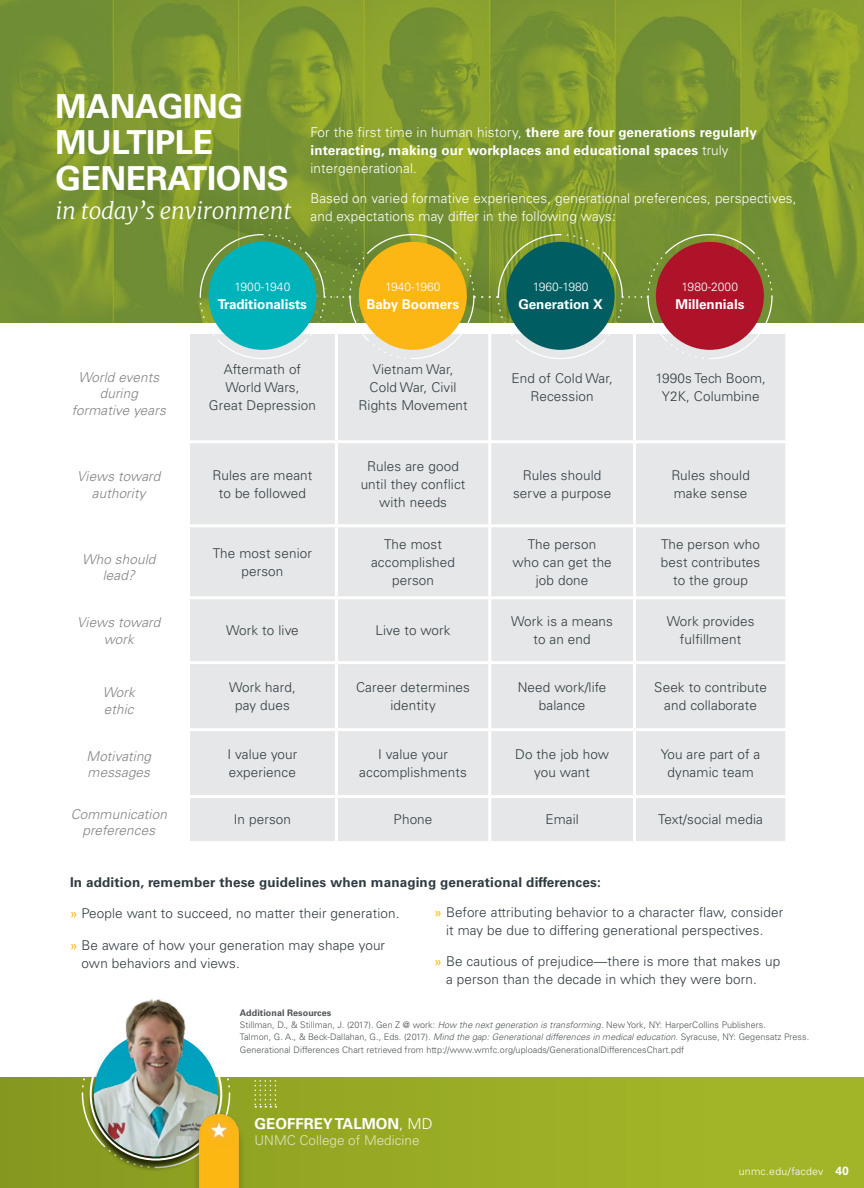
<style>
.page{position:relative;width:864px;height:1188px;background:#fff}
.page>*{position:absolute;margin:0;border:0;box-sizing:border-box;transform-origin:0 0}
.t1{font:700 33px/36px "Univers LT Std";letter-spacing:-.01em;color:#fff}
.t2{font:italic 300 22.5px "Merriweather";letter-spacing:-.01em;color:#fff}
.t3{font:700 15px "Univers LT Std";color:#fff}
.t4{font:300 13.5px/18px "Univers LT Std";letter-spacing:.01em;color:#303c42;text-align:center}
.t5{font:700 13.5px/18px "Univers LT Std";letter-spacing:.01em;color:#fff}
.t6{font:italic 300 13.5px/16.5px "Univers LT Std";letter-spacing:.01em;color:#808285;text-align:center}
.t7{font:300 13.5px/18px "Univers LT Std";letter-spacing:.01em;color:#fff}
.t8{font:700 13.5px "Univers LT Std";letter-spacing:.01em;color:#303c42}
.t9{font:300 13.5px "Univers LT Std";color:#e1e6c2}
.t10{font:300 12px "Univers LT Std";color:#fff}
.t11{font:300 10.5px "Univers LT Std";letter-spacing:.025em;color:#fff}
.t12{font:300 9px/12.1px "Univers LT Std";letter-spacing:.005em;color:#4e5457}
.s1{font-weight:300}
.s2{font-weight:400;color:#fdb714}
.s3{font-weight:700}
.s4{font-style:italic}
.s5{font-weight:700;font-size:12px}
</style>
<div class="page">
<img style="left:0;top:0;width:864px;height:323px">
<div style="left:0;top:1077px;width:864px;height:111px;background:linear-gradient(to right,#889a20,#a7b928)"></div>
<div style="left:190px;top:334px;width:595px;height:507px;background:#e6e7e8"></div>
<hr style="left:335px;top:798px;width:3px;height:43px;background:#fff">
<hr style="left:488px;top:798px;width:3px;height:43px;background:#fff">
<hr style="left:633px;top:798px;width:3px;height:43px;background:#fff">
<hr style="left:335px;top:334px;width:3px;height:106px;background:#fff">
<hr style="left:488px;top:334px;width:3px;height:106px;background:#fff">
<hr style="left:633px;top:334px;width:3px;height:106px;background:#fff">
<hr style="left:187px;top:440px;width:149px;height:3px;background:#fff">
<hr style="left:336px;top:440px;width:154px;height:3px;background:#fff">
<hr style="left:335px;top:443px;width:3px;height:81px;background:#fff">
<hr style="left:490px;top:440px;width:144px;height:3px;background:#fff">
<hr style="left:488px;top:443px;width:3px;height:81px;background:#fff">
<hr style="left:634px;top:440px;width:154px;height:3px;background:#fff">
<hr style="left:633px;top:443px;width:3px;height:81px;background:#fff">
<hr style="left:187px;top:524px;width:149px;height:3px;background:#fff">
<hr style="left:336px;top:524px;width:154px;height:3px;background:#fff">
<hr style="left:335px;top:527px;width:3px;height:69px;background:#fff">
<hr style="left:490px;top:524px;width:144px;height:3px;background:#fff">
<hr style="left:488px;top:527px;width:3px;height:69px;background:#fff">
<hr style="left:634px;top:524px;width:154px;height:3px;background:#fff">
<hr style="left:633px;top:527px;width:3px;height:69px;background:#fff">
<hr style="left:187px;top:596px;width:149px;height:3px;background:#fff">
<hr style="left:336px;top:596px;width:154px;height:3px;background:#fff">
<hr style="left:335px;top:599px;width:3px;height:62px;background:#fff">
<hr style="left:490px;top:596px;width:144px;height:3px;background:#fff">
<hr style="left:488px;top:599px;width:3px;height:62px;background:#fff">
<hr style="left:634px;top:596px;width:154px;height:3px;background:#fff">
<hr style="left:633px;top:599px;width:3px;height:62px;background:#fff">
<hr style="left:187px;top:661px;width:149px;height:3px;background:#fff">
<hr style="left:336px;top:661px;width:154px;height:3px;background:#fff">
<hr style="left:335px;top:664px;width:3px;height:64px;background:#fff">
<hr style="left:490px;top:661px;width:144px;height:3px;background:#fff">
<hr style="left:488px;top:664px;width:3px;height:64px;background:#fff">
<hr style="left:634px;top:661px;width:154px;height:3px;background:#fff">
<hr style="left:633px;top:664px;width:3px;height:64px;background:#fff">
<hr style="left:187px;top:728px;width:149px;height:3px;background:#fff">
<hr style="left:336px;top:728px;width:154px;height:3px;background:#fff">
<hr style="left:335px;top:731px;width:3px;height:64px;background:#fff">
<hr style="left:490px;top:728px;width:144px;height:3px;background:#fff">
<hr style="left:488px;top:731px;width:3px;height:64px;background:#fff">
<hr style="left:634px;top:728px;width:154px;height:3px;background:#fff">
<hr style="left:633px;top:731px;width:3px;height:64px;background:#fff">
<hr style="left:187px;top:795px;width:149px;height:3px;background:#fff">
<hr style="left:336px;top:795px;width:154px;height:3px;background:#fff">
<hr style="left:490px;top:795px;width:144px;height:3px;background:#fff">
<hr style="left:634px;top:795px;width:154px;height:3px;background:#fff">
<svg style="left:255px;top:1077px;width:21px;height:31px"></svg>
<svg style="left:81px;top:1077px;width:150px;height:92px"></svg>
<div style="left:87px;top:1036px;width:135px;height:136px;background:#000;opacity:.75"></div>
<img style="left:92px;top:999px;width:126px;height:157px">
<img style="left:185px;top:1098px;width:69px;height:90px">
<svg style="left:199px;top:229px;width:574px;height:136px;background:#8b996e"></svg>
<h1 class="t1" style="left:55px;top:89px;width:235px">MANAGING<br>MULTIPLE<br>GENERATIONS</h1>
<h2 class="t2" style="left:55px;top:195px;width:238px">in today’s environment</h2>
<p class="t7" style="left:310px;top:190px;width:488px">Based on varied formative experiences, generational preferences, perspectives, and expectations may differ in the following ways:</p>
<p class="t5" style="left:310px;top:123px;width:448px"><span class="s1">For the first time in human history,</span> there are four generations regularly interacting, making our workplaces and educational spaces <span class="s1">truly intergenerational.</span></p>
<p class="t6" style="left:72px;top:369px;width:96px">World events during formative years</p>
<p class="t6" style="left:77px;top:468px;width:85px">Views toward authority</p>
<p class="t6" style="left:82px;top:551px;width:75px">Who should lead?</p>
<p class="t6" style="left:77px;top:614px;width:85px">Views toward work</p>
<p class="t6" style="left:103px;top:684px;width:34px;text-align:left">Work ethic</p>
<p class="t6" style="left:86px;top:748px;width:66px;text-align:left">Motivating messages</p>
<p class="t6" style="left:71px;top:806px;width:98px">Communication preferences</p>
<p class="t10" style="left:235px;top:280px;width:57px">1900-1940</p>
<p class="t5" style="left:218px;top:296px;width:91px">Traditionalists</p>
<p class="t10" style="left:385px;top:280px;width:57px">1940-1960</p>
<p class="t5" style="left:366px;top:296px;width:94px">Baby Boomers</p>
<p class="t10" style="left:533px;top:280px;width:57px">1960-1980</p>
<p class="t5" style="left:518px;top:296px;width:86px">Generation X</p>
<p class="t10" style="left:682px;top:280px;width:58px">1980-2000</p>
<p class="t5" style="left:675px;top:296px;width:71px">Millennials</p>
<p class="t4" style="left:209px;top:360px;width:109px">Aftermath of<br>World Wars,<br>Great Depression</p>
<p class="t4" style="left:358px;top:360px;width:111px">Vietnam War,<br>Cold War, Civil<br>Rights Movement</p>
<p class="t4" style="left:511px;top:369px;width:103px">End of Cold War,<br>Recession</p>
<p class="t4" style="left:655px;top:369px;width:112px">1990s Tech Boom,<br>Y2K, Columbine</p>
<p class="t4" style="left:213px;top:466px;width:101px">Rules are meant to be followed</p>
<p class="t4" style="left:361px;top:457px;width:106px">Rules are good until they conflict with needs</p>
<p class="t4" style="left:513px;top:466px;width:100px">Rules should serve a purpose</p>
<p class="t4" style="left:671px;top:466px;width:80px;text-align:left">Rules should make sense</p>
<p class="t4" style="left:213px;top:544px;width:101px">The most senior person</p>
<p class="t4" style="left:371px;top:535px;width:86px">The most accomplished person</p>
<p class="t4" style="left:512px;top:535px;width:101px">The person<br>who can get the job done</p>
<p class="t4" style="left:661px;top:535px;width:101px">The person who best contributes to the group</p>
<p class="t4" style="left:226px;top:621px;width:74px">Work to live</p>
<p class="t4" style="left:375px;top:621px;width:77px">Live to work</p>
<p class="t4" style="left:511px;top:612px;width:103px">Work is a means to an end</p>
<p class="t4" style="left:667px;top:612px;width:89px">Work provides fulfillment</p>
<p class="t4" style="left:229px;top:678px;width:68px">Work hard, pay dues</p>
<p class="t4" style="left:356px;top:678px;width:115px">Career determines identity</p>
<p class="t4" style="left:518px;top:678px;width:90px">Need work/life balance</p>
<p class="t4" style="left:654px;top:678px;width:114px">Seek to contribute and collaborate</p>
<p class="t4" style="left:227px;top:745px;width:71px;text-align:left">I value your experience</p>
<p class="t4" style="left:359px;top:745px;width:109px">I value your accomplishments</p>
<p class="t4" style="left:515px;top:745px;width:95px">Do the job how you want</p>
<p class="t4" style="left:661px;top:745px;width:101px">You are part of a dynamic team</p>
<p class="t4" style="left:234px;top:811px;width:59px">In person</p>
<p class="t4" style="left:394px;top:811px;width:40px">Phone</p>
<p class="t4" style="left:545px;top:811px;width:35px">Email</p>
<p class="t4" style="left:658px;top:811px;width:106px">Text/social media</p>
<p class="t8" style="left:70px;top:874px;width:532px">In addition, remember these guidelines when managing generational differences:</p>
<p class="t4" style="left:70px;top:904px;width:331px"><span class="s2">»</span> People want to succeed, no matter their generation.</p>
<p class="t4" style="left:82px;top:936px;width:305px;text-align:left;text-indent:-12px"><span class="s2">»</span> Be aware of how your generation may shape your own behaviors and views.</p>
<p class="t4" style="left:446px;top:903px;width:339px;text-align:left;text-indent:-12px"><span class="s2">»</span> Before attributing behavior to a character flaw, consider it may be due to differing generational perspectives.</p>
<p class="t4" style="left:446px;top:953px;width:336px;text-align:left;text-indent:-12px"><span class="s2">»</span> Be cautious of prejudice—there is more that makes up a person than the decade in which they were born.</p>
<p class="t12" style="left:240px;top:1007px;width:571px"><span class="s3">Additional Resources<br></span>Stillman, D., &amp; Stillman, J. (2017). Gen Z @ work: <span class="s4">How the next generation is transforming.</span> New York, NY: HarperCollins Publishers.<br>Talmon, G. A., &amp; Beck-Dallahan, G., Eds. (2017). <span class="s4">Mind the gap: Generational differences in medical education.</span> Syracuse, NY: Gegensatz Press.<br>Generational Differences Chart retrieved from http://www.wmfc.org/uploads/GenerationalDifferencesChart.pdf</p>
<p class="t3" style="left:255px;top:1115px;width:180px">GEOFFREY TALMON<span class="s1">, MD</span></p>
<p class="t9" style="left:255px;top:1132px;width:167px">UNMC College of Medicine</p>
<p class="t11" style="left:739px;top:1165px;width:112px">unmc.edu/facdev <span class="s5">40</span></p>
</div>
